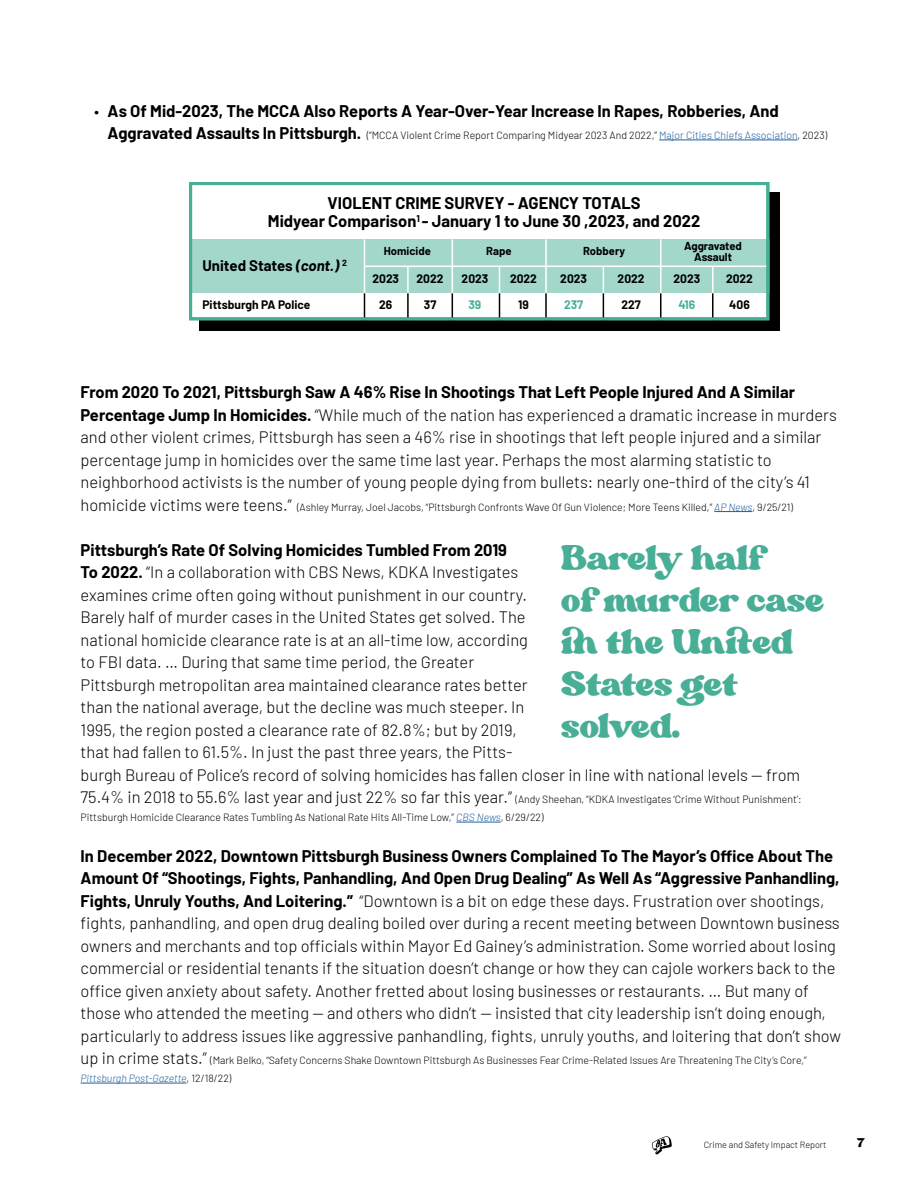
<style>
.page{position:relative;width:918px;height:1188px;background:#fff}
.page>*{position:absolute;margin:0;border:0;box-sizing:border-box;transform-origin:0 0}
.t1{font:49.5px/42px "Margin";color:#48af96}
.t2{font:18px "Margin";color:#000}
.t3{font:300 16.5px/22.5px "Barlow";color:#000}
.t4{font:700 16.5px/18px "Barlow";color:#000;text-align:center}
.t5{font:700 15px "Barlow";color:#000}
.t6{font:700 12px/25.7px "Barlow";color:#000;text-align:center}
.t7{font:700 12px "Barlow";color:#48af96}
.t8{font:700 11.25px "Barlow";color:#000}
.t9{font:300 10.5px "Barlow";color:#000}
.t10{font:italic 300 10.5px "Barlow";color:#215e9e}
.t11{font:300 9px "Barlow";color:#000}
.s1{color:#215e9e}
.s2{font-style:italic}
.s3{font-weight:700}
.s4{font-style:italic;color:#215e9e}
.s5{font-size:10.5px}
.s6{font-style:normal;color:#000}
</style>
<div class="page">
<svg style="left:652px;top:1136px;width:20px;height:19px"></svg>
<hr style="left:659px;top:140px;width:139px;height:1px;background:#215e9e">
<hr style="left:714px;top:511px;width:38px;height:1px;background:#215e9e">
<hr style="left:456px;top:822px;width:45px;height:1px;background:#215e9e">
<hr style="left:81px;top:1083px;width:106px;height:1px;background:#215e9e">
<div style="left:200px;top:193px;width:580px;height:138px;background:#000"></div>
<div style="left:189px;top:182px;width:580px;height:138px;background:#fff"></div>
<div style="left:189px;top:239px;width:581px;height:54px;background:#a3d7ca"></div>
<hr style="left:364px;top:239px;width:1px;height:59px;background:#fff">
<svg style="left:364px;top:293px;width:1px;height:23px"></svg>
<hr style="left:407px;top:266px;width:2px;height:32px;background:#fff">
<hr style="left:407px;top:293px;width:2px;height:27px;background:#000">
<hr style="left:452px;top:239px;width:1px;height:59px;background:#fff">
<svg style="left:452px;top:293px;width:1px;height:23px"></svg>
<hr style="left:499px;top:266px;width:1px;height:32px;background:#fff">
<svg style="left:499px;top:293px;width:1px;height:23px"></svg>
<hr style="left:545px;top:239px;width:2px;height:59px;background:#fff">
<hr style="left:545px;top:293px;width:2px;height:27px;background:#000">
<hr style="left:603px;top:266px;width:1px;height:32px;background:#fff">
<svg style="left:603px;top:293px;width:1px;height:23px"></svg>
<hr style="left:712px;top:266px;width:2px;height:32px;background:#fff">
<hr style="left:712px;top:293px;width:2px;height:27px;background:#000">
<hr style="left:660px;top:239px;width:2px;height:59px;background:#fff">
<hr style="left:660px;top:293px;width:2px;height:27px;background:#000">
<hr style="left:364px;top:266px;width:403px;height:1px;background:#fff">
<div style="left:189px;top:182px;width:580px;height:138px;border:3px solid #48af96"></div>
<p class="t3" style="left:94px;top:98px;width:7px">•</p>
<p class="t4" style="left:108px;top:100px;width:673px">As Of Mid-2023, The MCCA Also Reports A Year-Over-Year Increase In Rapes, Robberies, And</p>
<p class="t4" style="left:108px;top:123px;width:255px">Aggravated Assaults In Pittsburgh.</p>
<p class="t9" style="left:367px;top:128px;width:462px">(“MCCA Violent Crime Report Comparing Midyear 2023 And 2022,” <span class="s1">Major Cities Chiefs Association</span>, 2023(</p>
<p class="t4" style="left:268px;top:193px;width:434px">VIOLENT CRIME SURVEY - AGENCY TOTALS<br>Midyear Comparison -<sup>1</sup> January to1 June 30 ,2023, and 2022</p>
<p class="t5" style="left:202px;top:255px;width:146px">United States <span class="s2">(cont</span> <sup>2</sup><span class="s2">(.</span></p>
<p class="t6" style="left:202px;top:291px;width:110px">Pittsburgh PA Police</p>
<p class="t8" style="left:684px;top:238px;width:59px">Aggravated</p>
<p class="t8" style="left:384px;top:243px;width:49px">Homicide</p>
<p class="t6" style="left:373px;top:265px;width:28px">2023<br>26</p>
<p class="t6" style="left:417px;top:265px;width:28px">2022<br>37</p>
<p class="t8" style="left:486px;top:243px;width:27px">Rape</p>
<p class="t8" style="left:694px;top:248px;width:39px">Assault</p>
<p class="t6" style="left:462px;top:265px;width:28px">2023</p>
<p class="t7" style="left:468px;top:296px;width:14px">39</p>
<p class="t8" style="left:583px;top:243px;width:44px">Robbery</p>
<p class="t6" style="left:510px;top:265px;width:28px">2022<br>19</p>
<p class="t6" style="left:560px;top:265px;width:28px">2023</p>
<p class="t6" style="left:618px;top:265px;width:28px">2022<br>227</p>
<p class="t6" style="left:726px;top:265px;width:28px;text-align:left">2022<br>406</p>
<p class="t6" style="left:674px;top:265px;width:28px">2023</p>
<p class="t7" style="left:678px;top:296px;width:18px">416</p>
<p class="t7" style="left:564px;top:296px;width:20px">237</p>
<p class="t3" style="left:81px;top:380px;width:758px"><span class="s3">From 2020 To 2021, Pittsburgh Saw A 46% Rise In Shootings That Left People Injured And A Similar Percentage Jump In Homicides</span> “<span class="s3">.</span> While much of the nation has experienced a dramatic increase in murders and other violent crimes, Pittsburgh has seen a 46% rise in shootings that left people injured and a similar percentage jump in homicides over the same time last year. Perhaps the most alarming statistic to neighborhood activists is the number of young people dying from bullets: nearly one-third of the citys’ 41</p>
<p class="t9" style="left:300px;top:499px;width:495px">Ashley Murray, Joel Jacobs “, Pittsburgh Confronts Wave Of Gun Violence; More Teens Killed ” , <span class="s4">AP News</span>, 9/25/21(</p>
<p class="t3" style="left:81px;top:492px;width:221px">homicide victims were teens.” <span class="s5">(</span></p>
<p class="t3" style="left:81px;top:537px;width:449px"><span class="s3">Pittsburghs’ Rate Of Solving Homicides Tumbled From 2019<br>To 2022.</span> “In a collaboration with CBS News, KDKA Investigates examines crime often going without punishment in our country.<br>Barely half of murder cases in the United States get solved. The national homicide clearance rate is at an all-time low, according to FBI data. … During that same time period, the Greater Pittsburgh metropolitan area maintained clearance rates better than the national average, but the decline was much steeper In.<br>1995, the region posted a clearance rate of 82.8%; but by 2019,</p>
<p class="t3" style="left:81px;top:762px;width:721px">burgh Bureau of Polices’ record of solving homicides has fallen closer in line with national levels — from</p>
<h1 class="t1" style="left:562px;top:537px;width:264px">Barely half<br>of murder case in the United<br>Statesget solved.</h1>
<p class="t3" style="left:81px;top:740px;width:433px">that had fallen to 61.5%. In just the past three years, the Pitts-</p>
<p class="t3" style="left:81px;top:785px;width:439px">75.4% in 2018 to 55.6% last year and just 22% so far this year.” <span class="s5">(</span></p>
<p class="t9" style="left:81px;top:810px;width:465px">Pittsburgh Homicide Clearance Rates Tumbling As National Rate Hits All-Time Low ” , <span class="s4">CBS News</span>, 6/29/22(</p>
<p class="t3" style="left:81px;top:843px;width:762px"><span class="s3">In December 2022, Downtown Pittsburgh Business Owners Complained To The Mayor s’ Office About The Amount Of “Shootings, Fights, Panhandling, And Open Drug Dealing” As Well As “Aggressive Panhandling, Fights, Unruly Youths, And Loitering.”</span> “Downtown is a bit on edge these days. Frustration over shootings, fights, panhandling, and open drug dealing boiled over during a recent meeting between Downtown business owners and merchants and top officials within Mayor Ed Gaineys’ administration. Some worried about losing commercial or residential tenants if the situation doesnt’ change or how they can cajole workers back to the office given anxiety about safety. Another fretted about losing businesses or restaurants. … But many of those who attended the meeting — and others who didnt’ — insisted that city leadership isnt’ doing enough, particularly to address issues like aggressive panhandling, fights, unruly youths, and loitering that dont’ show</p>
<p class="t9" style="left:213px;top:1053px;width:596px">Mark Belko “, Safety Concerns Shake Downtown Pittsburgh As Businesses Fear Crime-Related Issues Are Threatening The Citys’ Core “,</p>
<p class="t9" style="left:518px;top:792px;width:285px">Andy Sheehan “, KDKA Investigates ‘Crime Without Punishment:‘</p>
<p class="t3" style="left:81px;top:1046px;width:134px">up in crime stats.” <span class="s5">(</span></p>
<p class="t10" style="left:81px;top:1071px;width:152px">Pittsburgh Post-Gazette<span class="s6">, 12/18/22(</span></p>
<p class="t11" style="left:704px;top:1138px;width:124px">Crime and Safety Impact Report</p>
<p class="t2" style="left:857px;top:1134px;width:9px">7</p>
</div>
